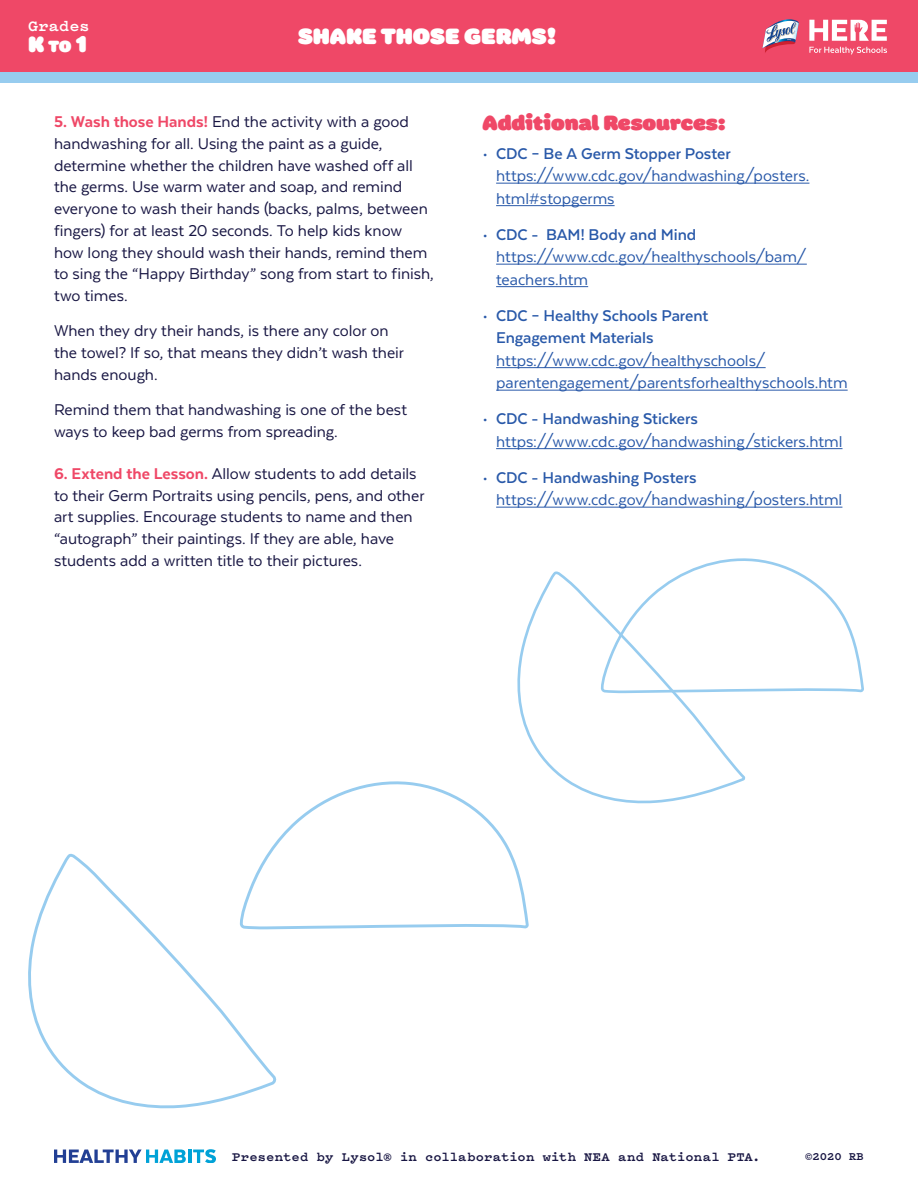
<style>
.page{position:relative;width:918px;height:1188px;background:#fff}
.page>*{position:absolute;margin:0;border:0;box-sizing:border-box;transform-origin:0 0}
.t1{font:22.5px "Colette Ultra Jumbo";color:#fff}
.t2{font:21px "Colette Ultra Jumbo";color:#ef4867}
.t3{font:18px/21.8px "Texta";letter-spacing:-.005em;color:#181643}
.t4{font:18px/22.5px "Texta";letter-spacing:-.005em;color:#2959a9}
.t5{font:700 18px/22.5px "Texta";color:#2959a9}
.t6{font:700 16.5px "Pitch";letter-spacing:.015em;color:#fff}
.t7{font:700 13.5px "Pitch";letter-spacing:.015em;color:#181643}
.t8{font:700 12px "Pitch";color:#181643}
.s1{font-size:16.5px}
.s2{font-weight:800;color:#ef4867}
.s3{font-weight:700}
.s4{font-weight:400}
</style>
<div class="page">
<div style="left:0;top:0;width:918px;height:74px;background:#ef4867"></div>
<svg style="left:809px;top:20px;width:78px;height:21px"></svg>
<svg style="left:809px;top:47px;width:78px;height:7px"></svg>
<svg style="left:762px;top:19px;width:37px;height:34px"></svg>
<div style="left:0;top:72px;width:918px;height:11px;background:#97ccef"></div>
<hr style="left:496px;top:183px;width:313px;height:1px;background:#2959a9">
<hr style="left:496px;top:205px;width:119px;height:1px;background:#2959a9">
<hr style="left:496px;top:264px;width:311px;height:1px;background:#2959a9">
<hr style="left:496px;top:286px;width:92px;height:1px;background:#2959a9">
<hr style="left:496px;top:367px;width:270px;height:1px;background:#2959a9">
<hr style="left:496px;top:390px;width:352px;height:1px;background:#2959a9">
<hr style="left:496px;top:448px;width:347px;height:1px;background:#2959a9">
<hr style="left:496px;top:507px;width:346px;height:1px;background:#2959a9">
<svg style="left:517px;top:571px;width:229px;height:232px"></svg>
<svg style="left:600px;top:558px;width:264px;height:137px"></svg>
<svg style="left:268px;top:781px;width:261px;height:149px"></svg>
<svg style="left:28px;top:853px;width:250px;height:255px"></svg>
<svg style="left:54px;top:1149px;width:162px;height:14px"></svg>
<p class="t6" style="left:28px;top:15px;width:63px">Grades</p>
<p class="t1" style="left:28px;top:27px;width:60px">K <span class="s1">TO</span> 1</p>
<p class="t1" style="left:298px;top:19px;width:260px">SHAKE THOSE GERMS!</p>
<p class="t3" style="left:54px;top:111px;width:381px"><span class="s2">5. Wash those Hands!</span> End the activity with a good handwashing for all. Using the paint as a guide, determine whether the children have washed off all the germs. Use warm water and soap, and remind everyone to wash their hands (backs, palms, between fingers) for at least 20 seconds. To help kids know how long they should wash their hands, remind them to sing the “Happy Birthday” song from start to finish, two times.</p>
<p class="t3" style="left:54px;top:320px;width:351px">When they dry their hands, is there any color on the towel? If so, that means they didn’t wash their hands enough.</p>
<p class="t3" style="left:54px;top:399px;width:355px">Remind them that handwashing is one of the best ways to keep bad germs from spreading.</p>
<p class="t3" style="left:54px;top:462px;width:372px"><span class="s2">6. Extend the Lesson.</span> Allow students to add details to their Germ Portraits using pencils, pens, and other art supplies. Encourage students to name and then “autograph” their paintings. If they are able, have students add a written title to their pictures.</p>
<p class="t2" style="left:483px;top:106px;width:245px">Additional Resources:</p>
<p class="t4" style="left:496px;top:142px;width:315px;text-indent:-14px">• <span class="s3">CDC – Be A Germ Stopper Poster </span>https://www.cdc.gov/handwashing/posters. html#stopgerms</p>
<p class="t4" style="left:496px;top:223px;width:312px;text-indent:-14px">• <span class="s3">CDC - BAM! Body and Mind </span>https://www.cdc.gov/healthyschools/bam/ teachers.htm</p>
<p class="t5" style="left:496px;top:304px;width:214px;text-indent:-14px"><span class="s4">•</span> CDC – Healthy Schools Parent<br>Engagement Materials</p>
<p class="t4" style="left:496px;top:349px;width:353px">https://www.cdc.gov/healthyschools/ parentengagement/parentsforhealthyschools.htm</p>
<p class="t4" style="left:496px;top:408px;width:348px;text-indent:-14px">• <span class="s3">CDC - Handwashing Stickers </span>https://www.cdc.gov/handwashing/stickers.html</p>
<p class="t4" style="left:496px;top:466px;width:348px;text-indent:-14px">• <span class="s3">CDC - Handwashing Posters </span>https://www.cdc.gov/handwashing/posters.html</p>
<p class="t7" style="left:232px;top:1147px;width:530px">Presented by Lysol® in collaboration with NEA and National PTA.</p>
<p class="t8" style="left:805px;top:1148px;width:60px">©2020 RB</p>
</div>
